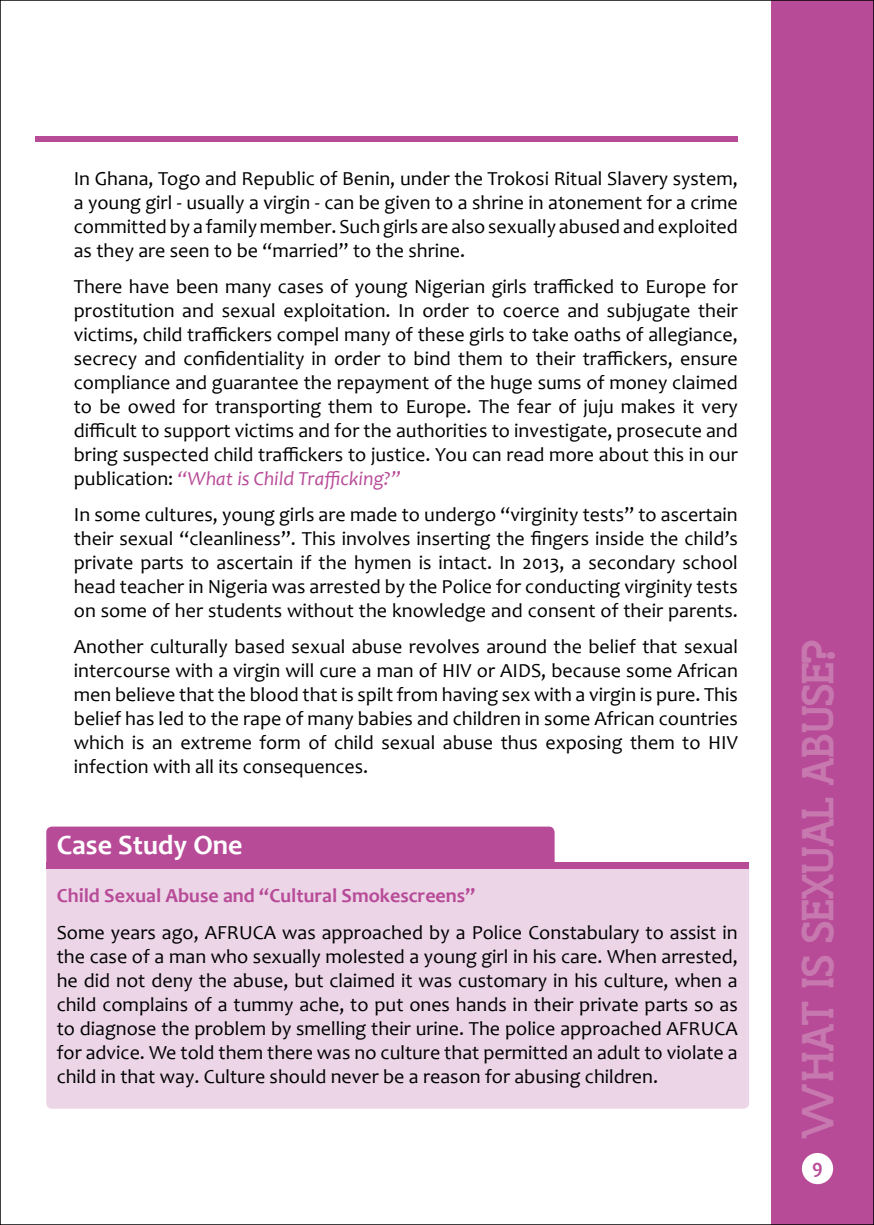
<style>
.page{position:relative;width:874px;height:1225px;background:#fff}
.page>*{position:absolute;margin:0;border:0;box-sizing:border-box;transform-origin:0 0}
.t1{font:44.8px "Top Modern";color:#c778af}
.t2{font:700 28px "Candara";color:#fff}
.t3{font:20px/24px "Candara";color:#000;text-align:justify}
.t4{font:700 20px "Candara";color:#b84b98}
.s1{font-style:italic;color:#b84b98}
</style>
<div class="page">
<div style="left:771px;top:0;width:102px;height:1225px;background:#b84b98"></div>
<div style="left:801px;top:1153px;width:31px;height:31px;background:#fff;border-radius:50%"></div>
<div style="left:35px;top:136px;width:702px;height:5px;background:#b84b98"></div>
<div style="left:46px;top:863px;width:702px;height:245px;background:#ebd5e7;border-radius:6px"></div>
<div style="left:46px;top:826px;width:508px;height:42px;background:#b84b98;border-radius:6px"></div>
<div style="left:46px;top:862px;width:702px;height:6px;background:#b84b98"></div>
<p class="t3" style="left:74px;top:166px;width:665px">In Ghana, Togo and Republic of Benin, under the Trokosi Ritual Slavery system, a young girl - usually a virgin - can be given to a shrine in atonement for a crime committed by a family member. Such girls are also sexually abused and exploited as they are seen to be “married” to the shrine.</p>
<p class="t3" style="left:74px;top:274px;width:665px">There have been many cases of young Nigerian girls trafficked to Europe for prostitution and sexual exploitation. In order to coerce and subjugate their victims, child traffickers compel many of these girls to take oaths of allegiance, secrecy and confidentiality in order to bind them to their traffickers, ensure compliance and guarantee the repayment of the huge sums of money claimed to be owed for transporting them to Europe. The fear of juju makes it very difficult to support victims and for the authorities to investigate, prosecute and bring suspected child traffickers to justice. You can read more about this in our publication: <span class="s1">“What is Child Trafficking?”</span></p>
<p class="t3" style="left:74px;top:502px;width:665px">In some cultures, young girls are made to undergo “virginity tests” to ascertain their sexual “cleanliness”. This involves inserting the fingers inside the child’s private parts to ascertain if the hymen is intact. In 2013, a secondary school head teacher in Nigeria was arrested by the Police for conducting virginity tests on some of her students without the knowledge and consent of their parents.</p>
<p class="t3" style="left:74px;top:634px;width:665px">Another culturally based sexual abuse revolves around the belief that sexual intercourse with a virgin will cure a man of HIV or AIDS, because some African men believe that the blood that is spilt from having sex with a virgin is pure. This belief has led to the rape of many babies and children in some African countries which is an extreme form of child sexual abuse thus exposing them to HIV infection with all its consequences.</p>
<h2 class="t2" style="left:57px;top:828px;width:187px">Case Study One</h2>
<p class="t4" style="left:57px;top:884px;width:420px">Child Sexual Abuse and “Cultural Smokescreens”</p>
<p class="t3" style="left:57px;top:920px;width:682px">Some years ago, AFRUCA was approached by a Police Constabulary to assist in the case of a man who sexually molested a young girl in his care. When arrested, he did not deny the abuse, but claimed it was customary in his culture, when a child complains of a tummy ache, to put ones hands in their private parts so as to diagnose the problem by smelling their urine. The police approached AFRUCA for advice. We told them there was no culture that permitted an adult to violate a child in that way. Culture should never be a reason for abusing children.</p>
<h1 class="t1" style="left:795px;top:1139px;width:501px;rotate:-90deg">WHAT IS SEXUAL ABUSE?</h1>
<p class="t4" style="left:811px;top:1154px;width:12px">9</p>
</div>
